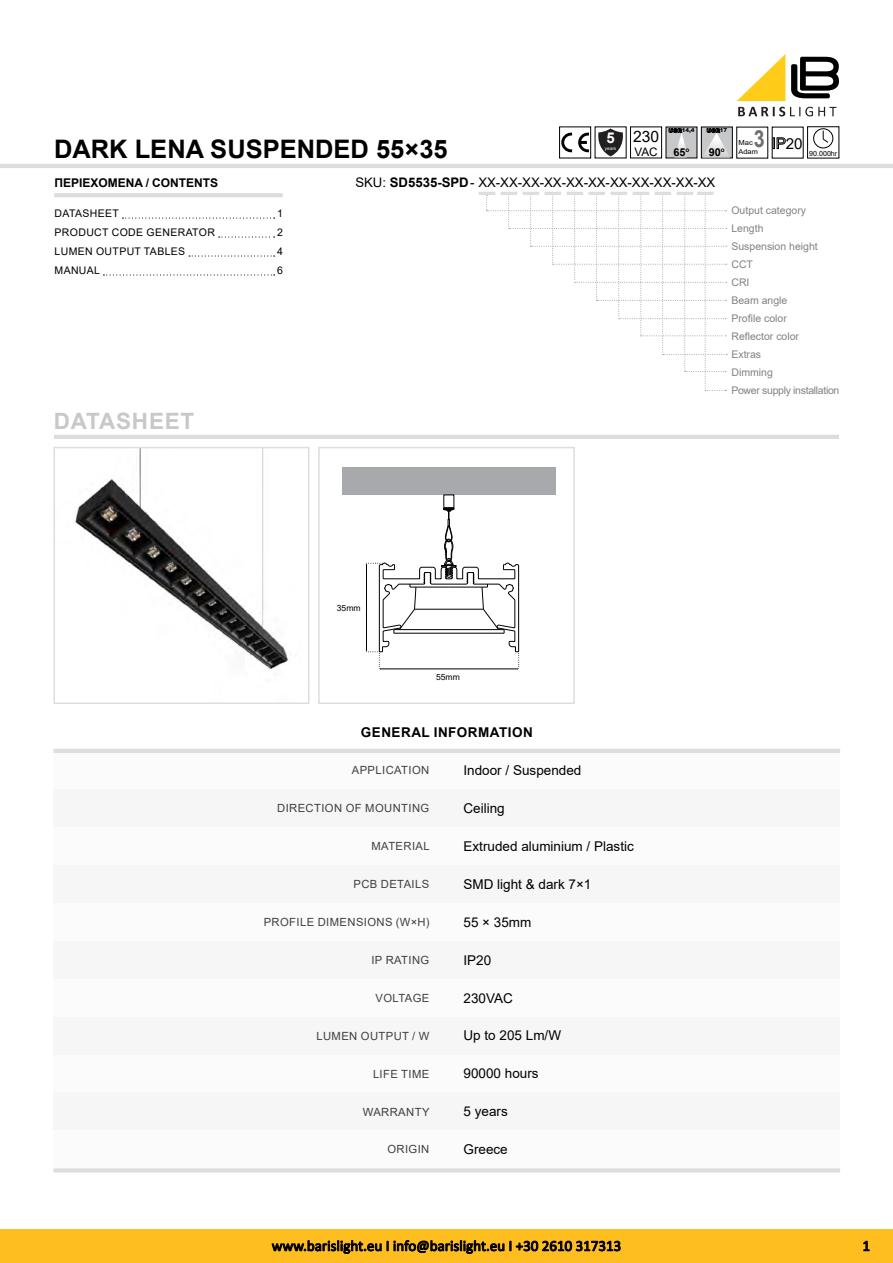
<style>
.page{position:relative;width:893px;height:1263px;background:#fff}
.page>*{position:absolute;margin:0;border:0;box-sizing:border-box;transform-origin:0 0}
.t1{font:700 25.5px "Arial";color:#000}
.t2{font:700 23.55px "Arial";color:#6d6e71;scale:.83 1}
.t3{font:700 22.5px "Arial";letter-spacing:.035em;color:#c7c8ca}
.t4{font:15.6px "Arial";color:#000}
.t5{font:15.15px "Arial";color:#000}
.t6{font:15px "Calibri";color:#000}
.t7{font:700 15px "Arial";color:#fff}
.t8{font:13.5px "Arial";color:#000}
.t9{font:700 13.5px "Arial";letter-spacing:.035em;color:#000}
.t10{font:13.2px "Arial";color:#000}
.t11{font:700 12px "Arial";color:#000}
.t12{font:11.7px "Arial";color:#000}
.t13{font:11.25px "Arial";letter-spacing:.035em;color:#414042}
.t14{font:700 10.95px "Arial";color:#000}
.t15{font:10.5px/18px "Arial";color:#808285}
.t16{font:10.5px "Arial";letter-spacing:.035em;color:#000}
.t17{font:8.55px "Arial";color:#000}
.t18{font:7.05px "Arial";color:#000}
.t19{font:6.9px "Arial";color:#000;scale:1.09 1}
.t20{font:6.75px "Arial";color:#000;scale:1.09 1}
.t21{font:900 5.4px "Arial";color:#000}
.t22{font:4.65px "Arial";color:#fff}
.s1{color:#fff}
.s2{font-weight:700}
</style>
<div class="page">
<svg style="left:738px;top:107px;width:98px;height:9px"></svg>
<svg style="left:791px;top:57px;width:48px;height:41px"></svg>
<svg style="left:737px;top:54px;width:48px;height:47px"></svg>
<div style="left:0;top:1229px;width:893px;height:34px;background:#febe1f"></div>
<svg style="left:272px;top:1240px;width:109px;height:13px"></svg>
<svg style="left:394px;top:1240px;width:110px;height:13px"></svg>
<svg style="left:510px;top:1241px;width:110px;height:10px"></svg>
<hr style="left:0;top:164px;width:893px;height:4px;background:#dcddde">
<svg style="left:863px;top:1241px;width:6px;height:10px"></svg>
<div style="left:342px;top:467px;width:214px;height:28px;background:#a7a9ac"></div>
<svg style="left:366px;top:495px;width:153px;height:175px"></svg>
<hr style="left:394px;top:629px;width:55px;height:1px;background:#000">
<hr style="left:394px;top:633px;width:55px;height:1px;background:#000">
<div style="left:318px;top:447px;width:257px;height:257px;border:2px solid #dcddde"></div>
<svg style="left:122px;top:218px;width:153px;height:1px"></svg>
<svg style="left:219px;top:236px;width:56px;height:2px"></svg>
<svg style="left:189px;top:255px;width:86px;height:2px"></svg>
<svg style="left:103px;top:274px;width:172px;height:2px"></svg>
<hr style="left:54px;top:193px;width:229px;height:4px;background:#dcddde">
<hr style="left:54px;top:435px;width:785px;height:4px;background:#dcddde">
<div style="left:53px;top:751px;width:393px;height:38px;background:#fbfbfb"></div>
<div style="left:53px;top:827px;width:393px;height:38px;background:#fbfbfb"></div>
<div style="left:53px;top:903px;width:393px;height:38px;background:#fbfbfb"></div>
<div style="left:53px;top:865px;width:393px;height:38px;background:#f6f6f6"></div>
<div style="left:446px;top:751px;width:394px;height:38px;background:#fbfbfb"></div>
<div style="left:446px;top:827px;width:394px;height:38px;background:#fbfbfb"></div>
<div style="left:446px;top:903px;width:394px;height:38px;background:#fbfbfb"></div>
<div style="left:446px;top:865px;width:394px;height:38px;background:#f6f6f6"></div>
<div style="left:53px;top:789px;width:393px;height:38px;background:#f6f6f6"></div>
<div style="left:446px;top:789px;width:394px;height:38px;background:#f6f6f6"></div>
<hr style="left:53px;top:749px;width:787px;height:4px;background:#dcddde">
<div style="left:53px;top:1054px;width:393px;height:38px;background:#fbfbfb"></div>
<div style="left:446px;top:1054px;width:394px;height:38px;background:#fbfbfb"></div>
<div style="left:53px;top:1130px;width:393px;height:38px;background:#fbfbfb"></div>
<div style="left:53px;top:1092px;width:393px;height:38px;background:#f6f6f6"></div>
<div style="left:53px;top:979px;width:393px;height:37px;background:#fbfbfb"></div>
<div style="left:53px;top:1016px;width:393px;height:38px;background:#f6f6f6"></div>
<div style="left:446px;top:1130px;width:394px;height:38px;background:#fbfbfb"></div>
<div style="left:446px;top:1092px;width:394px;height:38px;background:#f6f6f6"></div>
<div style="left:446px;top:979px;width:394px;height:37px;background:#fbfbfb"></div>
<div style="left:446px;top:1016px;width:394px;height:38px;background:#f6f6f6"></div>
<hr style="left:53px;top:1168px;width:787px;height:4px;background:#dcddde">
<div style="left:53px;top:941px;width:393px;height:38px;background:#f6f6f6"></div>
<div style="left:446px;top:941px;width:394px;height:38px;background:#f6f6f6"></div>
<img style="left:74px;top:450px;width:217px;height:219px">
<div style="left:53px;top:447px;width:256px;height:257px;border:2px solid #dcddde"></div>
<div style="left:559px;top:127px;width:32px;height:31px;border:1px solid #000"></div>
<svg style="left:561px;top:133px;width:11px;height:19px"></svg>
<svg style="left:578px;top:133px;width:11px;height:19px"></svg>
<div style="left:630px;top:127px;width:32px;height:31px;border:1px solid #000"></div>
<svg style="left:598px;top:128px;width:25px;height:28px"></svg>
<div style="left:814px;top:129px;width:19px;height:19px;border:1px solid #000;border-radius:50%"></div>
<svg style="left:823px;top:131px;width:5px;height:11px"></svg>
<svg style="left:773px;top:138px;width:12px;height:11px"></svg>
<div style="left:666px;top:127px;width:31px;height:31px;background:#c7c8ca"></div>
<img style="left:674px;top:133px;width:13px;height:25px">
<svg style="left:669px;top:128px;width:13px;height:5px"></svg>
<div style="left:701px;top:127px;width:31px;height:31px;background:#c7c8ca"></div>
<div style="left:701px;top:127px;width:31px;height:31px;border:1px solid #000"></div>
<img style="left:702px;top:133px;width:28px;height:25px">
<svg style="left:707px;top:128px;width:13px;height:5px"></svg>
<svg style="left:486px;top:194px;width:241px;height:197px"></svg>
<hr style="left:479px;top:192px;width:16px;height:3px;background:#dcddde">
<hr style="left:501px;top:192px;width:16px;height:3px;background:#dcddde">
<hr style="left:523px;top:192px;width:16px;height:3px;background:#dcddde">
<hr style="left:544px;top:192px;width:17px;height:3px;background:#dcddde">
<hr style="left:567px;top:192px;width:16px;height:3px;background:#dcddde">
<hr style="left:633px;top:192px;width:16px;height:3px;background:#dcddde">
<hr style="left:588px;top:192px;width:17px;height:3px;background:#dcddde">
<hr style="left:655px;top:192px;width:16px;height:3px;background:#dcddde">
<hr style="left:611px;top:192px;width:16px;height:3px;background:#dcddde">
<hr style="left:677px;top:192px;width:16px;height:3px;background:#dcddde">
<hr style="left:697px;top:192px;width:17px;height:3px;background:#dcddde">
<p class="t21" style="left:668px;top:127px;width:27px"><span class="s1">UGR</span>14,4</p>
<h2 class="t2" style="left:754px;top:122px;width:15px">3</h2>
<h3 class="t4" style="left:633px;top:125px;width:28px">230</h3>
<p class="t12" style="left:634px;top:143px;width:16px">VAC</p>
<h3 class="t7" style="left:606px;top:127px;width:10px">5</h3>
<p class="t22" style="left:605px;top:145px;width:13px">years</p>
<h3 class="t5" style="left:786px;top:133px;width:18px">20</h3>
<h1 class="t1" style="left:54px;top:131px;width:395px">DARK LENA SUSPENDED 55×35</h1>
<p class="t11" style="left:54px;top:174px;width:165px">ΠΕΡΙΕΧΟΜΕΝΑ / CONTENTS</p>
<p class="t16" style="left:55px;top:206px;width:66px">Datasheet</p>
<p class="t16" style="left:277px;top:206px;width:7px">1</p>
<p class="t16" style="left:55px;top:225px;width:162px">product code generator</p>
<p class="t16" style="left:277px;top:225px;width:7px">2</p>
<p class="t16" style="left:55px;top:244px;width:132px">lumen output tables</p>
<p class="t16" style="left:277px;top:244px;width:7px">4</p>
<p class="t16" style="left:55px;top:263px;width:47px">manual</p>
<p class="t16" style="left:277px;top:263px;width:7px">6</p>
<p class="t19" style="left:738px;top:138px;width:15px">Mac</p>
<p class="t20" style="left:738px;top:147px;width:19px">Adam</p>
<p class="t14" style="left:673px;top:144px;width:17px">65<sup>O</sup></p>
<p class="t14" style="left:709px;top:144px;width:17px">90<sup>O</sup></p>
<p class="t18" style="left:809px;top:148px;width:30px">90.000hr</p>
<p class="t10" style="left:355px;top:174px;width:361px">SKU : <span class="s2">SD5535-SPD</span>- XX-XX-XX-XX-XX-XX-XX-XX-XX-XX-XX</p>
<p class="t15" style="left:731px;top:201px;width:88px">Output category<br>Length<br>Suspension height<br>CCT</p>
<p class="t15" style="left:731px;top:273px;width:58px">CRI<br>Beam angle</p>
<p class="t15" style="left:731px;top:309px;width:57px">Profile color</p>
<h3 class="t3" style="left:54px;top:405px;width:111px">DATASHEET</h3>
<p class="t17" style="left:337px;top:602px;width:25px">35mm</p>
<p class="t17" style="left:436px;top:671px;width:25px">55mm</p>
<p class="t9" style="left:361px;top:723px;width:21px">GENE</p>
<p class="t9" style="left:401px;top:723px;width:122px">RAL INFORMATION</p>
<p class="t13" style="left:352px;top:762px;width:79px">Application</p>
<p class="t8" style="left:464px;top:761px;width:119px">I ndoor / Suspended</p>
<p class="t13" style="left:277px;top:800px;width:154px">Direction of mounting</p>
<p class="t8" style="left:464px;top:799px;width:43px">Ceiling</p>
<p class="t13" style="left:372px;top:838px;width:60px">Material</p>
<p class="t8" style="left:464px;top:837px;width:172px">Extruded aluminium / Plastic</p>
<p class="t13" style="left:353px;top:876px;width:77px">Pcb d etails</p>
<p class="t8" style="left:464px;top:875px;width:129px">SM D light &amp; dark 7×1</p>
<p class="t13" style="left:264px;top:914px;width:167px">Profile dimensions (W×H)</p>
<p class="t8" style="left:464px;top:912px;width:69px">55 × 35mm</p>
<p class="t13" style="left:371px;top:952px;width:59px">IP Rating</p>
<p class="t8" style="left:464px;top:950px;width:29px">IP20</p>
<p class="t13" style="left:375px;top:990px;width:55px">Voltage</p>
<p class="t13" style="left:316px;top:1028px;width:114px">lumen output / W</p>
<p class="t8" style="left:464px;top:988px;width:41px">230VAC</p>
<p class="t8" style="left:464px;top:1026px;width:99px">U p to 205 Lm/W</p>
<p class="t13" style="left:373px;top:1066px;width:58px">Life time</p>
<p class="t8" style="left:464px;top:1064px;width:77px">90000 hours</p>
<p class="t13" style="left:363px;top:1104px;width:68px">Warranty</p>
<p class="t13" style="left:387px;top:1142px;width:43px">Origin</p>
<p class="t8" style="left:464px;top:1102px;width:46px">5 years</p>
<p class="t8" style="left:464px;top:1140px;width:46px">Greece</p>
<p class="t15" style="left:731px;top:327px;width:69px">Reflector color<br>Extras</p>
<p class="t15" style="left:731px;top:381px;width:109px">Power supply installation</p>
<p class="t15" style="left:731px;top:363px;width:43px">Dimming</p>
<h3 class="t6" style="left:272px;top:1235px;width:351px">www.barislight.eu I info@barislight.eu Ι +30 2610 317313</h3>
<h3 class="t6" style="left:862px;top:1235px;width:9px">1</h3>
</div>
